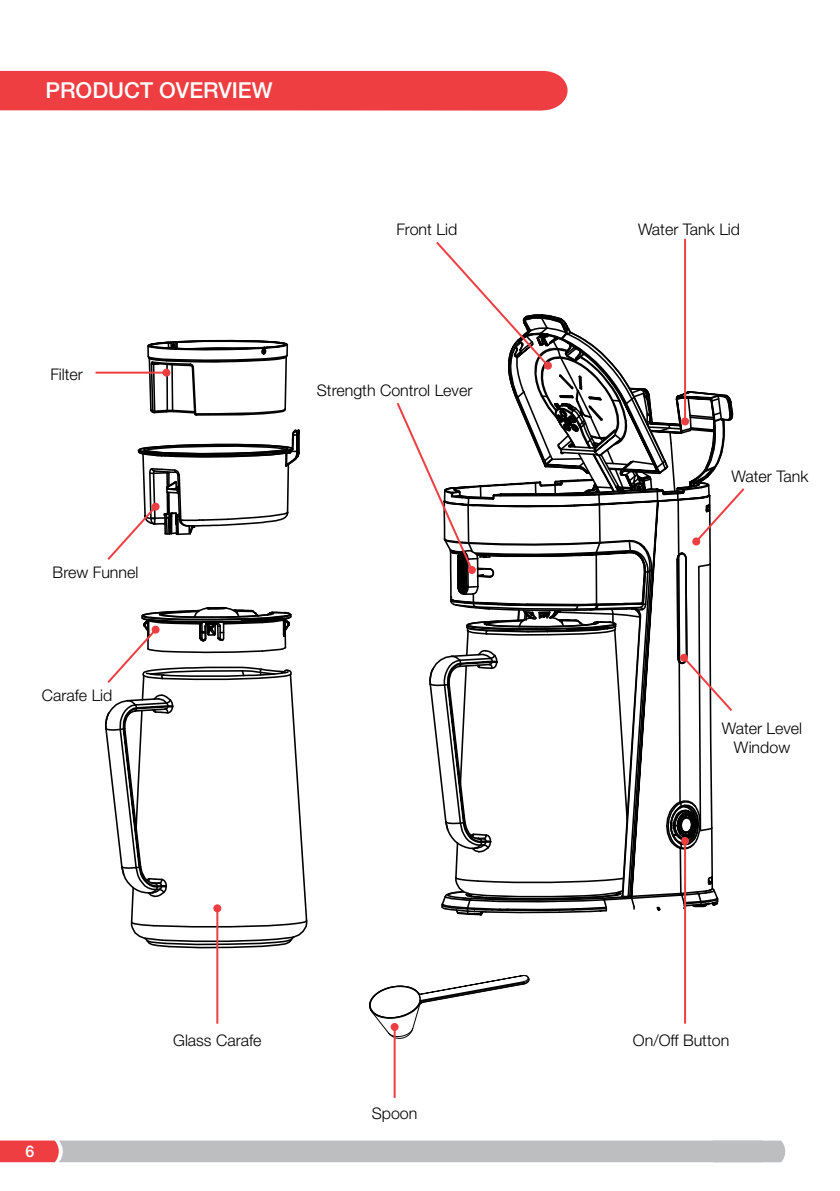
<style>
.page{position:relative;width:840px;height:1191px;background:#fff}
.page>*{position:absolute;margin:0;border:0;box-sizing:border-box;transform-origin:0 0}
.t1{font:500 22px "Helvetica Neue LT Std";color:#fff}
.t2{font:300 16px/19.2px "Helvetica Neue LT Std";color:#000;text-align:center}
.t3{font:500 16px "Helvetica Neue LT Std";color:#fff}
</style>
<div class="page">
<svg style="left:0;top:1140px;width:784px;height:22px;background:#c1b6b8"></svg>
<div style="left:0;top:71px;width:567px;height:40px;background:#ef3e42"></div>
<hr style="left:95px;top:372px;width:71px;height:2px;background:#ef3e42">
<svg style="left:105px;top:339px;width:203px;height:609px"></svg>
<hr style="left:216px;top:908px;width:2px;height:115px;background:#ef3e42">
<div style="left:213px;top:904px;width:8px;height:8px;background:#ef3e42;border-radius:50%"></div>
<hr style="left:683px;top:841px;width:2px;height:182px;background:#ef3e42">
<svg style="left:396px;top:239px;width:349px;height:678px"></svg>
<svg style="left:369px;top:974px;width:161px;height:71px"></svg>
<hr style="left:393px;top:1027px;width:2px;height:70px;background:#ef3e42">
<div style="left:390px;top:1023px;width:8px;height:8px;background:#ef3e42;border-radius:50%"></div>
<h1 class="t1" style="left:45px;top:77px;width:228px">PRODUCT OVERVIEW</h1>
<p class="t2" style="left:396px;top:219px;width:62px">Front Lid</p>
<p class="t2" style="left:637px;top:219px;width:103px">Water Tank Lid</p>
<p class="t2" style="left:50px;top:364px;width:34px">Filter</p>
<p class="t2" style="left:53px;top:562px;width:87px">Brew Funnel</p>
<p class="t2" style="left:42px;top:685px;width:72px">Carafe Lid</p>
<p class="t2" style="left:317px;top:380px;width:157px">Strength Control Lever</p>
<p class="t2" style="left:731px;top:467px;width:78px">Water Tank</p>
<p class="t2" style="left:721px;top:718px;width:82px">Water Level<br>Window</p>
<p class="t3" style="left:26px;top:1141px;width:10px">6</p>
<p class="t2" style="left:173px;top:1030px;width:90px">Glass Carafe</p>
<p class="t2" style="left:632px;top:1030px;width:98px">On/Off Button</p>
<p class="t2" style="left:371px;top:1103px;width:47px">Spoon</p>
</div>
